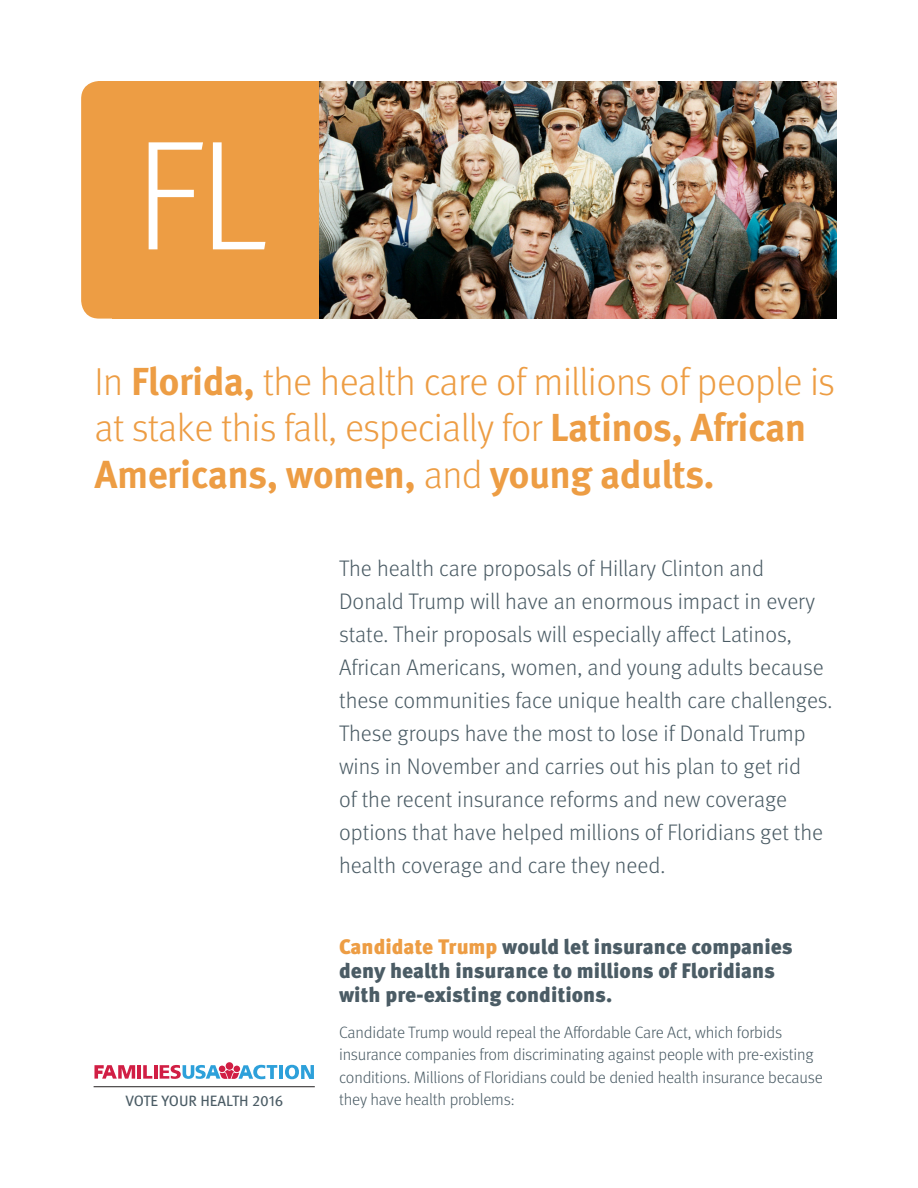
<style>
.page{position:relative;width:918px;height:1188px;background:#fff}
.page>*{position:absolute;margin:0;border:0;box-sizing:border-box;transform-origin:0 0}
.HEADLINE{font:300 156px "Meta OT";color:#fff}
.HEADLINE-2{font:300 39px/46.5px "Meta OT";letter-spacing:-.015em;color:#ed9d44}
.BODY_-_INTRO{font:300 22.5px/33px "Meta OT";color:#4b5c65}
.t1{font:900 21px/24px "Meta OT";color:#4b5c65}
.t2{font:300 16.5px/22.5px "Meta OT";letter-spacing:-.01em;color:#4b5c65}
.BODY{font:15px "Meta OT";color:#4b5c65}
.s1{font-weight:700}
.s2{color:#ed9d44}
</style>
<div class="page">
<hr style="left:137px;top:1065px;width:4px;height:14px;background:#d11e44">
<svg style="left:143px;top:1065px;width:9px;height:14px"></svg>
<hr style="left:154px;top:1065px;width:3px;height:14px;background:#d11e44">
<div style="left:226px;top:1062px;width:7px;height:8px;background:#d11e44;border-radius:50%"></div>
<hr style="left:279px;top:1065px;width:4px;height:14px;background:#2da0da">
<svg style="left:285px;top:1065px;width:29px;height:14px"></svg>
<svg style="left:160px;top:1065px;width:117px;height:14px"></svg>
<svg style="left:94px;top:1065px;width:41px;height:14px"></svg>
<hr style="left:94px;top:1086px;width:221px;height:1px;background:#231f20">
<img style="left:319px;top:81px;width:518px;height:238px">
<div style="left:81px;top:81px;width:238px;height:238px;background:#ed9d44;border-radius:18px"></div>
<div style="left:112px;top:81px;width:207px;height:238px;background:#ed9d44"></div>
<p class="HEADLINE" style="left:134px;top:104px;width:135px">FL</p>
<p class="HEADLINE-2" style="left:94px;top:359px;width:742px">In <span class="s1">Florida,</span> the health care of millions of people is at stake this fall, especially for <span class="s1">Latinos, African<br>Americans, women,</span> and <span class="s1">young adults.</span></p>
<p class="BODY" style="left:125px;top:1092px;width:160px">VOTE YOUR HEALTH 2016</p>
<p class="BODY_-_INTRO" style="left:339px;top:552px;width:495px">The health care proposals of Hillary Clinton and Donald Trump will have an enormous impact in every state. Their proposals will especially affect Latinos, African Americans, women, and young adults because these communities face unique health care challenges.<br>These groups have the most to lose if Donald Trump wins in November and carries out his plan to get rid<br>of the recent insurance reforms and new coverage options that have helped millions of Floridians get the health coverage and care they need.</p>
<h1 class="t1" style="left:339px;top:936px;width:455px"><span class="s2">Candidate Trump</span> would let insurance companies deny health insurance to millions of Floridians with pre-existing conditions.</h1>
<h1 class="t2" style="left:339px;top:1021px;width:485px">Candidate Trump would repeal the Affordable Care Act, which forbids insurance companies from discriminating against people with pre-existing conditions. Millions of Floridians could be denied health insurance because they have health problems:</h1>
</div>
